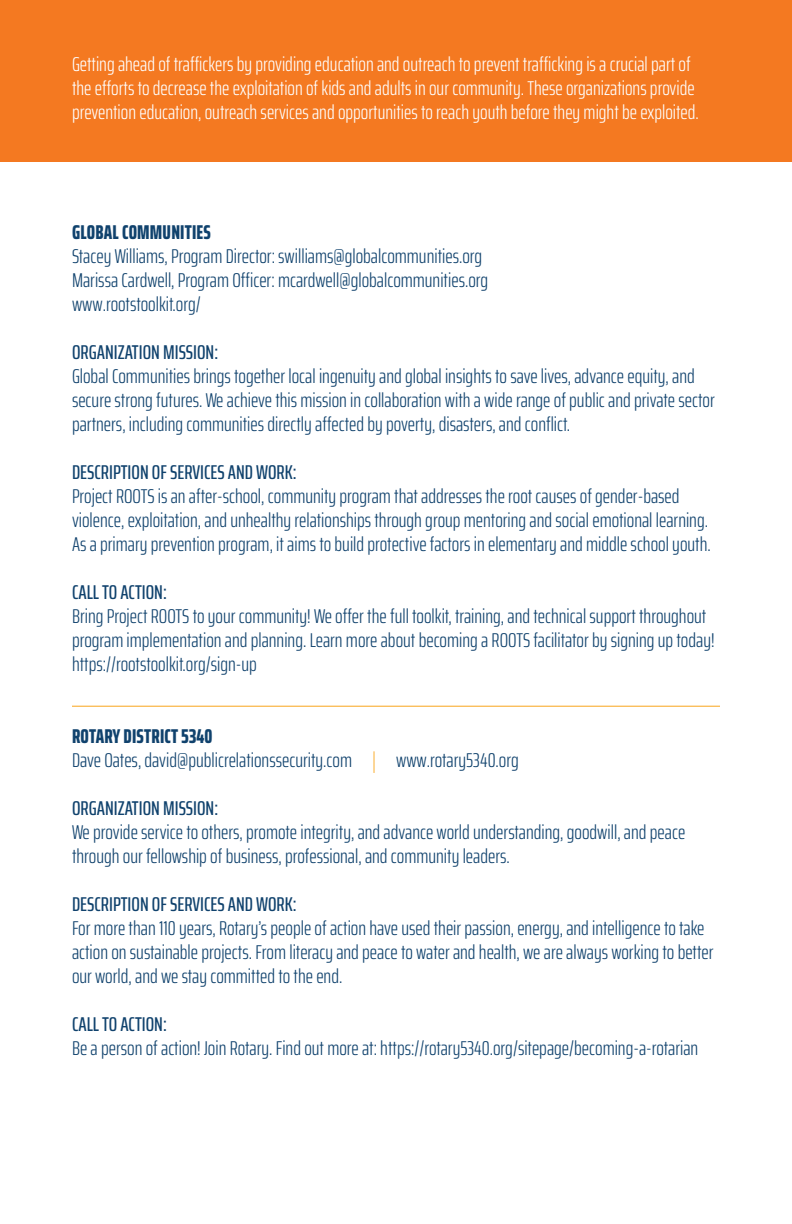
<style>
.page{position:relative;width:792px;height:1224px;background:#fff}
.page>*{position:absolute;margin:0;border:0;box-sizing:border-box;transform-origin:0 0}
.body{font:300 extra-condensed 20px/24px "Saira";color:#10426d}
.body-2{font:300 extra-condensed 20px/24px "Saira";color:#fff}
.sub_sub_head{font:500 extra-condensed 20px "Saira";color:#10426d}
.sub_head{font:800 extra-condensed 20px "Saira";letter-spacing:.01em;color:#10426d}
.s1{font-weight:100;font-size:24px;color:#f9a51b}
</style>
<div class="page">
<div style="left:0;top:0;width:792px;height:162px;background:#f47921"></div>
<hr style="left:72px;top:706px;width:648px;height:1px;background:#f9a51b">
<p class="body-2" style="left:72px;top:51px;width:628px">Getting ahead of traffickers by providing education and outreach to prevent trafficking is a crucial part of the efforts to decrease the exploitation of kids and adults in our community. These organizations provide prevention education, outreach services and opportunities to reach youth before they might be exploited.</p>
<p class="sub_head" style="left:72px;top:216px;width:141px">GLOBAL COMMUNITIES</p>
<p class="body" style="left:72px;top:243px;width:412px">Stacey Williams, Program Director: swilliams@globalcommunities.org</p>
<p class="body" style="left:72px;top:267px;width:418px">Marissa Cardwell, Program Officer: mcardwell@globalcommunities.org</p>
<p class="body" style="left:72px;top:291px;width:130px">www.rootstoolkit.org/</p>
<p class="sub_sub_head" style="left:72px;top:337px;width:148px">ORGANIZATION MISSION:</p>
<p class="body" style="left:72px;top:363px;width:644px">Global Communities brings together local ingenuity and global insights to save lives, advance equity, and secure strong futures. We achieve this mission in collaboration with a wide range of public and private sector partners, including communities directly affected by poverty, disasters, and conflict.</p>
<p class="sub_sub_head" style="left:72px;top:457px;width:226px">DESCRIPTION OF SERVICES AND WORK:</p>
<p class="body" style="left:72px;top:483px;width:640px">Project ROOTS is an after-school, community program that addresses the root causes of gender-based violence, exploitation, and unhealthy relationships through group mentoring and social emotional learning.<br>As a primary prevention program, it aims to build protective factors in elementary and middle school youth.</p>
<p class="sub_sub_head" style="left:72px;top:577px;width:96px">CALL TO ACTION:</p>
<p class="body" style="left:72px;top:603px;width:644px">Bring Project ROOTS to your community! We offer the full toolkit, training, and technical support throughout program implementation and planning. Learn more about becoming a ROOTS facilitator by signing up today! https://rootstoolkit.org/sign-up</p>
<p class="sub_head" style="left:72px;top:720px;width:142px">ROTARY DISTRICT 5340</p>
<p class="body" style="left:72px;top:747px;width:448px">Dave Oates, david@publicrelationssecurity.com <span class="s1">|</span> www.rotary5340.org</p>
<p class="sub_sub_head" style="left:72px;top:793px;width:148px">ORGANIZATION MISSION:</p>
<p class="body" style="left:72px;top:819px;width:615px">We provide service to others, promote integrity, and advance world understanding, goodwill, and peace through our fellowship of business, professional, and community leaders.</p>
<p class="sub_sub_head" style="left:72px;top:889px;width:226px">DESCRIPTION OF SERVICES AND WORK:</p>
<p class="body" style="left:72px;top:915px;width:643px">For more than 110 years, Rotary’s people of action have used their passion, energy, and intelligence to take action on sustainable projects. From literacy and peace to water and health, we are always working to better our world, and we stay committed to the end.</p>
<p class="sub_sub_head" style="left:72px;top:1009px;width:96px">CALL TO ACTION:</p>
<p class="body" style="left:72px;top:1035px;width:628px">Be a person of action! Join Rotary. Find out more at: https://rotary5340.org/sitepage/becoming-a-rotarian</p>
</div>
